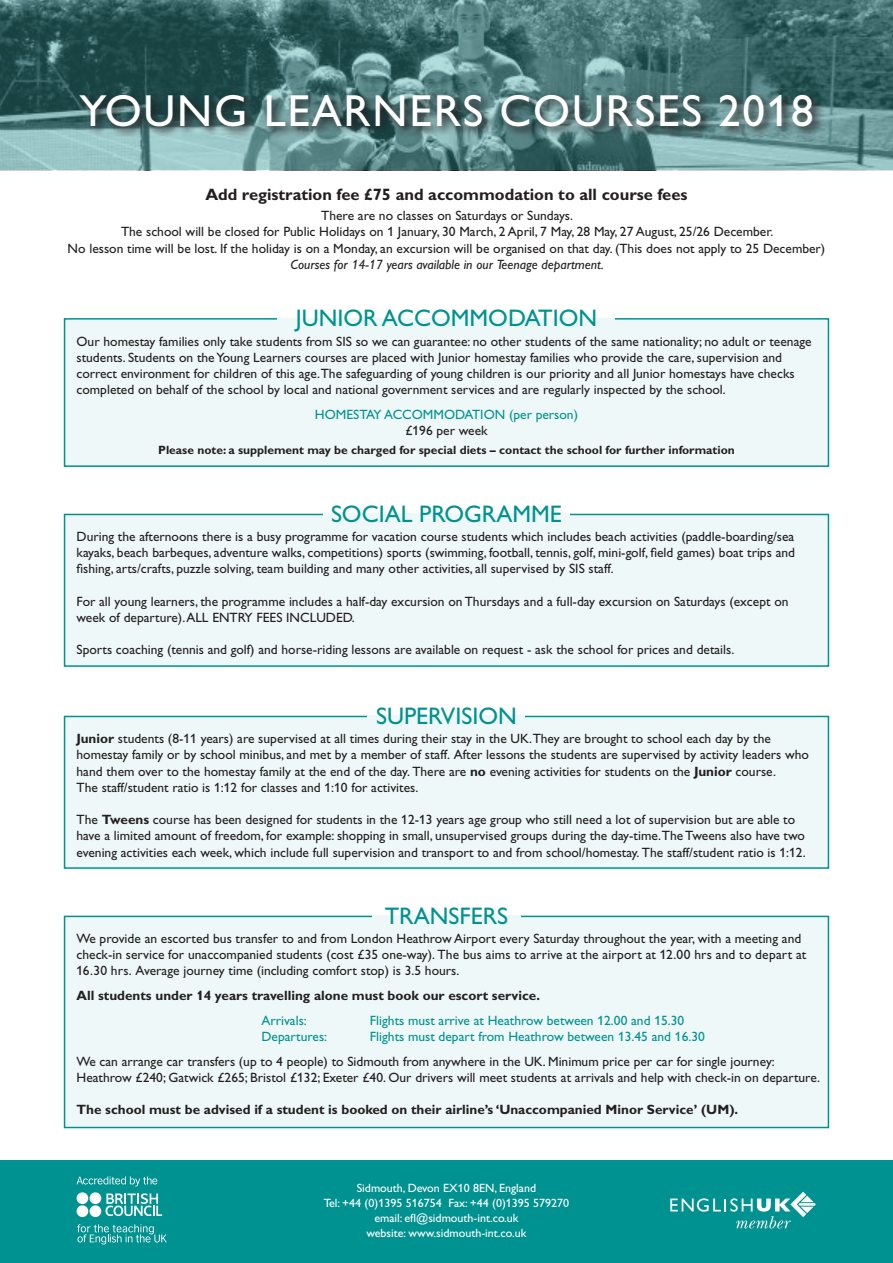
<style>
.page{position:relative;width:893px;height:1263px;background:#fff}
.page>*{position:absolute;margin:0;border:0;box-sizing:border-box;transform-origin:0 0}
.t1{font:45px "Gill Alt One";letter-spacing:.04em;color:#fff}
.t2{font:24px "Gill Alt One";color:#009290}
.t3{font:700 16.5px "Gill Alt One";color:#231f20}
.t4{font:13.5px/16.2px "Gill Alt One";color:#231f20}
.t5{font:700 13.5px "Gill Alt One";color:#231f20}
.t6{font:13.5px "Gill Alt One";color:#009290}
.t7{font:italic 13.5px "Gill Alt One";color:#231f20}
.t8{font:12px "Gill Alt One";color:#fff}
.t9{font:700 12px "Gill Alt One";color:#231f20}
.s1{font-weight:700}
</style>
<div class="page">
<svg style="left:0;top:0;width:893px;height:170px;background:#4c7878"></svg>
<div style="left:64px;top:318px;width:765px;height:149px;background:#eff8f8;border:2px solid #009290"></div>
<div style="left:64px;top:514px;width:765px;height:153px;background:#eff8f8;border:2px solid #009290"></div>
<div style="left:64px;top:716px;width:765px;height:153px;background:#eff8f8;border:2px solid #009290"></div>
<div style="left:278px;top:318px;width:337px;height:13px;background:#eff8f8"></div>
<div style="left:323px;top:513px;width:247px;height:13px;background:#eff8f8"></div>
<div style="left:368px;top:715px;width:157px;height:13px;background:#eff8f8"></div>
<svg style="left:77px;top:91px;width:747px;height:48px;background:#4e7071"></svg>
<div style="left:64px;top:916px;width:765px;height:212px;background:#eff8f8;border:2px solid #009290"></div>
<div style="left:372px;top:915px;width:149px;height:19px;background:#eff8f8"></div>
<div style="left:0;top:1161px;width:893px;height:102px;background:#009290"></div>
<svg style="left:670px;top:1192px;width:146px;height:36px"></svg>
<svg style="left:77px;top:1176px;width:80px;height:10px"></svg>
<svg style="left:77px;top:1224px;width:90px;height:20px"></svg>
<svg style="left:105px;top:1193px;width:57px;height:23px"></svg>
<div style="left:90px;top:1192px;width:11px;height:12px;background:#fff;border-radius:50%"></div>
<div style="left:77px;top:1192px;width:11px;height:12px;background:#fff;border-radius:50%"></div>
<div style="left:90px;top:1205px;width:11px;height:12px;background:#fff;border-radius:50%"></div>
<div style="left:77px;top:1205px;width:11px;height:12px;background:#fff;border-radius:50%"></div>
<p class="t1" style="left:79px;top:85px;width:736px">YOUNG LEARNERS COURSES 2018</p>
<p class="t3" style="left:205px;top:184px;width:484px">Add registration fee £75 and accommodation to all course fees</p>
<p class="t4" style="left:321px;top:208px;width:253px">There are no classes on Saturdays or Sundays.</p>
<p class="t4" style="left:68px;top:224px;width:759px;text-align:center">The school will be closed for Public Holidays on 1 January, 30 March, 2 April, 7 May, 28 May, 27 August, 25/26 December.<br>No lesson time will be lost. If the holiday is on a Monday, an excursion will be organised on that day. (This does not apply to 25 December)</p>
<p class="t7" style="left:291px;top:257px;width:315px">Courses for 14-17 years available in our Teenage department.</p>
<p class="t2" style="left:296px;top:304px;width:303px">JUNIOR ACCOMMODATION</p>
<p class="t4" style="left:77px;top:333px;width:737px">Our homestay families only take students from SIS so we can guarantee: no other students of the same nationality; no adult or teenage students. Students on the Young Learners courses are placed with Junior homestay families who provide the care, supervision and correct environment for children of this age.The safeguarding of young children is our priority and all Junior homestays have checks completed on behalf of the school by local and national government services and are regularly inspected by the school.</p>
<p class="t6" style="left:315px;top:406px;width:265px">HOMESTAY ACCOMMODATION (per person)</p>
<p class="t4" style="left:405px;top:422px;width:84px">£196 per week</p>
<p class="t9" style="left:158px;top:442px;width:578px">Please note: a supplement may be charged for special diets – contact the school for further information</p>
<p class="t2" style="left:331px;top:500px;width:232px">SOCIAL PROGRAMME</p>
<p class="t4" style="left:77px;top:528px;width:720px;text-align:justify">During the afternoons there is a busy programme for vacation course students which includes beach activities (paddle-boarding/sea kayaks, beach barbeques, adventure walks, competitions) sports (swimming, football, tennis, golf, mini-golf, field games) boat trips and fishing, arts/crafts, puzzle solving, team building and many other activities, all supervised by SIS staff.</p>
<p class="t4" style="left:77px;top:593px;width:713px">For all young learners, the programme includes a half-day excursion on Thursdays and a full-day excursion on Saturdays (except on week of departure). ALL ENTRY FEES INCLUDED.</p>
<p class="t4" style="left:77px;top:641px;width:659px">Sports coaching (tennis and golf) and horse-riding lessons are available on request - ask the school for prices and details.</p>
<p class="t2" style="left:376px;top:702px;width:142px">SUPERVISION</p>
<p class="t4" style="left:77px;top:730px;width:734px"><span class="s1">Junior</span> students (8-11 years) are supervised at all times during their stay in the UK.They are brought to school each day by the homestay family or by school minibus, and met by a member of staff. After lessons the students are supervised by activity leaders who hand them over to the homestay family at the end of the day. There are <span class="s1">no</span> evening activities for students on the <span class="s1">Junior</span> course.<br>The staff/student ratio is 1:12 for classes and 1:10 for activites.</p>
<p class="t4" style="left:77px;top:811px;width:731px">The <span class="s1">Tweens</span> course has been designed for students in the 12-13 years age group who still need a lot of supervision but are able to have a limited amount of freedom, for example: shopping in small, unsupervised groups during the day-time.The Tweens also have two evening activities each week, which include full supervision and transport to and from school/homestay. The staff/student ratio is 1:12.</p>
<p class="t2" style="left:385px;top:902px;width:125px">TRANSFERS</p>
<p class="t4" style="left:77px;top:930px;width:731px">We provide an escorted bus transfer to and from London Heathrow Airport every Saturday throughout the year, with a meeting and check-in service for unaccompanied students (cost £35 one-way). The bus aims to arrive at the airport at 12.00 hrs and to depart at<br>16.30 hrs. Average journey time (including comfort stop) is 3.5 hours.</p>
<p class="t5" style="left:77px;top:988px;width:465px">All students under 14 years travelling alone must book our escort service.</p>
<p class="t6" style="left:261px;top:1012px;width:47px">Arrivals:</p>
<p class="t6" style="left:370px;top:1012px;width:316px">Flights must arrive at Heathrow between 12.00 and 15.30</p>
<p class="t6" style="left:261px;top:1029px;width:67px">Departures:</p>
<p class="t6" style="left:370px;top:1029px;width:336px">Flights must depart from Heathrow between 13.45 and 16.30</p>
<p class="t4" style="left:77px;top:1053px;width:745px">We can arrange car transfers (up to 4 people) to Sidmouth from anywhere in the UK. Minimum price per car for single journey:<br>Heathrow £240; Gatwick £265; Bristol £132; Exeter £40. Our drivers will meet students at arrivals and help with check-in on departure.</p>
<p class="t5" style="left:77px;top:1102px;width:663px">The school must be advised if a student is booked on their airline’s ‘Unaccompanied Minor Service’ (UM).</p>
<p class="t8" style="left:357px;top:1181px;width:181px">Sidmouth, Devon EX10 8EN, England</p>
<p class="t8" style="left:324px;top:1196px;width:247px">Tel: +44 (0)1395 516754 Fax: +44 (0)1395 579270</p>
<p class="t8" style="left:374px;top:1211px;width:146px">email: efl@sidmouth-int.co.uk</p>
<p class="t8" style="left:366px;top:1226px;width:161px">website: www.sidmouth-int.co.uk</p>
</div>
